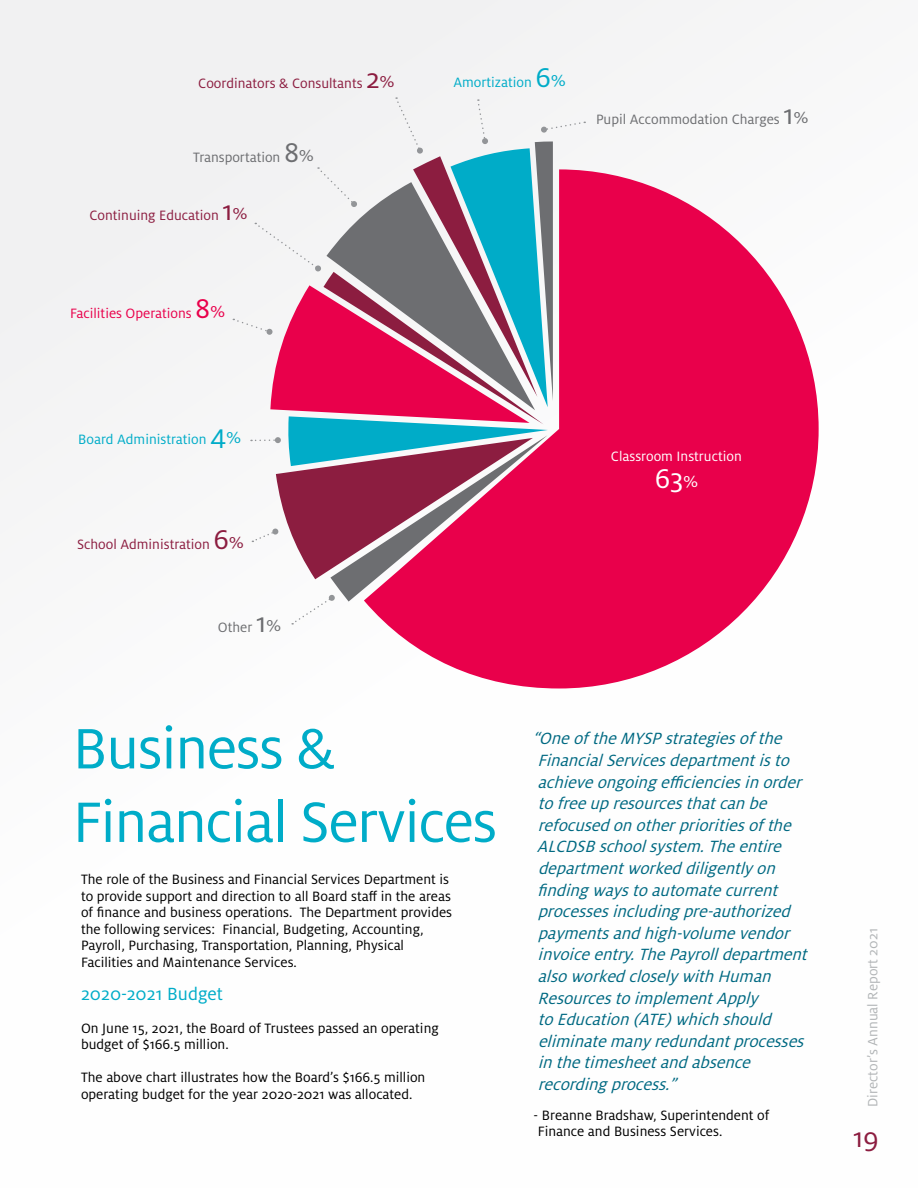
<style>
.page{position:relative;width:918px;height:1188px;background:#fff}
.page>*{position:absolute;margin:0;border:0;box-sizing:border-box;transform-origin:0 0}
.t1{font:63px/73.5px "Milo Pro";letter-spacing:-.02em;color:#00acc8}
.t2{font:30px "Milo Pro";color:#fff}
.t3{font:30px "Milo Pro";color:#8c1d40}
.t4{font:19.5px "Milo Pro";color:#00acc8}
.t5{font:italic 18px/21.6px "Milo Pro";color:#006982}
.t6{font:15px/16.5px "Milo Pro";color:#000}
.t7{font:15px "Milo Pro";color:#8c1d40}
.t8{font:15px "Milo Pro";color:#6d6e71}
.t9{font:15px "Milo Pro";color:#00acc8}
.t10{font:15px "Milo Pro";color:#b1b4b6}
.t11{font:15px "Milo Pro";color:#e9004b}
.t12{font:15px "Milo Pro";color:#fff}
.s1{font-size:30px}
.s2{font-size:17.55px}
</style>
<div class="page">
<div style="left:0;top:0;width:918px;height:1188px;background:linear-gradient(to right,#f8f8f9,#fefefe)"></div>
<hr style="left:0;top:0;width:1px;height:1188px;background:#f1f1f2">
<svg style="left:364px;top:169px;width:455px;height:520px;fill:#e9004b"></svg>
<svg style="left:233px;top:97px;width:352px;height:528px"></svg>
<p class="t7" style="left:198px;top:75px;width:198px">Coordinators &amp; Consultants <span class="s1">2</span><span class="s2">%</span></p>
<p class="t9" style="left:453px;top:74px;width:114px">Amortization <span class="s1">6</span><span class="s2">%</span></p>
<p class="t8" style="left:193px;top:149px;width:122px">Transportation <span class="s1">8</span><span class="s2">%</span></p>
<p class="t7" style="left:89px;top:207px;width:159px">Continuing Education <span class="s1">1</span><span class="s2">%</span></p>
<p class="t11" style="left:70px;top:305px;width:156px">Facilities Operations <span class="s1">8</span><span class="s2">%</span></p>
<p class="t8" style="left:596px;top:111px;width:214px">Pupil Accommodation Charges <span class="s1">1</span><span class="s2">%</span></p>
<p class="t9" style="left:78px;top:431px;width:164px">Board Administration <span class="s1">4</span><span class="s2">%</span></p>
<p class="t7" style="left:77px;top:536px;width:168px">School Administration <span class="s1">6</span><span class="s2">%</span></p>
<p class="t8" style="left:218px;top:619px;width:64px">Other <span class="s1">1</span><span class="s2">%</span></p>
<p class="t12" style="left:611px;top:448px;width:132px">Classroom Instruction</p>
<h2 class="t2" style="left:655px;top:462px;width:45px">63<span class="s2">%</span></h2>
<h1 class="t1" style="left:73px;top:712px;width:426px">Business &amp;<br>Financial Services</h1>
<p class="t6" style="left:81px;top:871px;width:373px">The role of the Business and Financial Services Department is to provide support and direction to all Board staff in the areas of finance and business operations. The Department provides the following services: Financial, Budgeting, Accounting, Payroll, Purchasing, Transportation, Planning, Physical Facilities and Maintenance Services.</p>
<h3 class="t4" style="left:81px;top:983px;width:144px">2020-2021 Budget</h3>
<p class="t6" style="left:81px;top:1020px;width:359px">On June 15, 2021, the Board of Trustees passed an operating budget of $166.5 million.</p>
<p class="t6" style="left:81px;top:1069px;width:346px">The above chart illustrates how the Board’s $166.5 million operating budget for the year 2020-2021 was allocated.</p>
<p class="t5" style="left:532px;top:728px;width:281px">“OneoftheMYSPstrategiesofthe FinancialServicesdepartmentisto achieveongoingefficienciesinorder tofreeupresourcesthatcanbe refocusedonotherprioritiesofthe ALCDSBschoolsystem.Theentire departmentworkeddiligentlyon findingwaystoautomatecurrent processesincludingpre-authorized paymentsandhigh-volumevendor invoiceentry.ThePayrolldepartment alsoworkedcloselywithHuman ResourcestoimplementApply toEducation(ATE)whichshould eliminatemanyredundantprocesses inthetimesheetandabsence recordingprocess.”</p>
<p class="t6" style="left:534px;top:1107px;width:237px">- Breanne Bradshaw, Superintendent of<br>Finance and Business Services.</p>
<p class="t10" style="left:864px;top:1107px;width:180px;rotate:-90deg">Director’s Annual Report 2021</p>
<h2 class="t3" style="left:853px;top:1121px;width:27px">19</h2>
</div>
